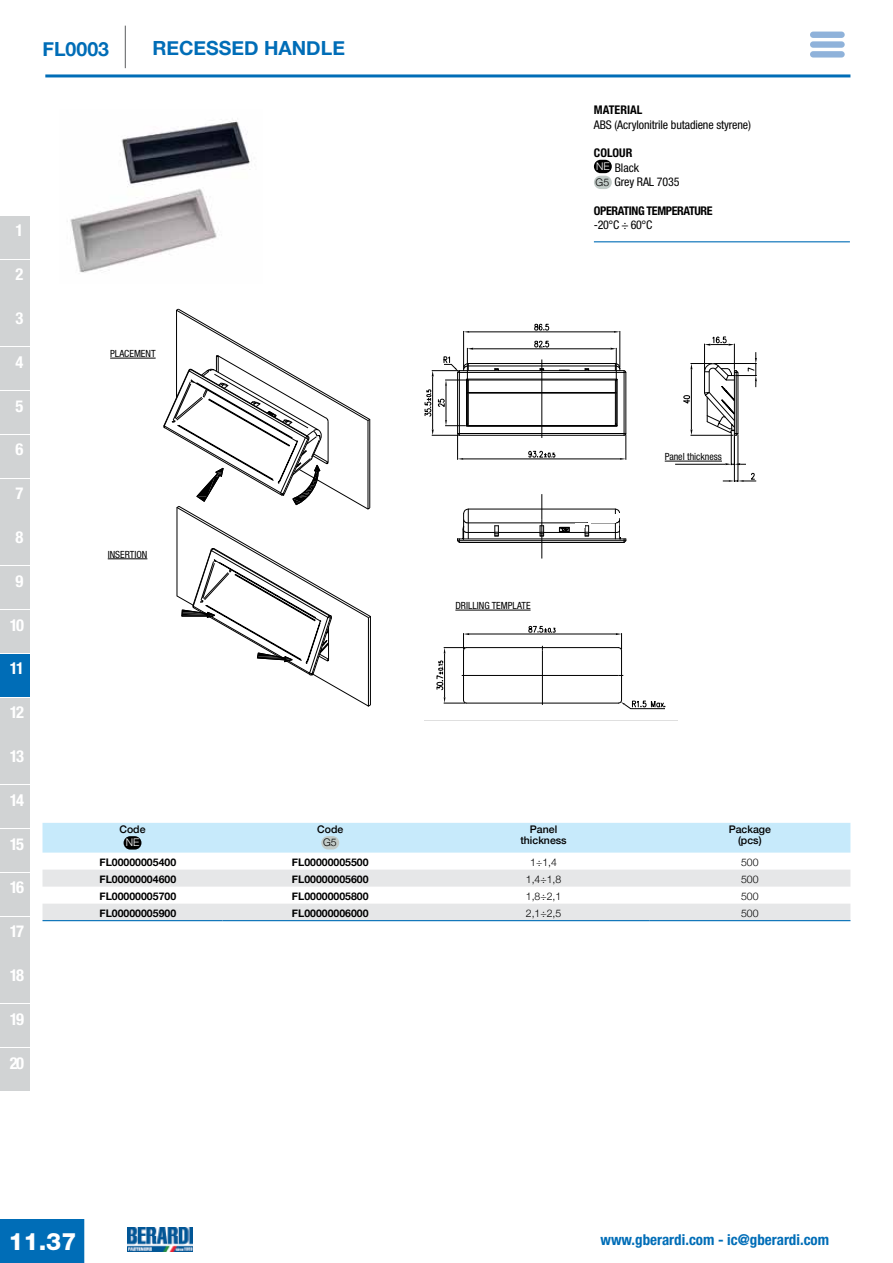
<style>
.page{position:relative;width:893px;height:1263px;background:#fff}
.page>*{position:absolute;margin:0;border:0;box-sizing:border-box;transform-origin:0 0}
.t1{font:800 24px "Helvetica Neue LT Std";color:#fff}
.t2{font:700 19.5px "Helvetica Neue";color:#006db7}
.t3{font:700 condensed 16.5px "Helvetica Neue LTW1 G";letter-spacing:-.09em;color:#fff}
.t4{font:700 condensed 15px "Helvetica Neue LTW1 G";color:#006db7}
.t5{font:condensed 12px/14.7px "Helvetica Neue LTW1 G";letter-spacing:-.01em;color:#000}
.t6{font:700 condensed 12px "Helvetica Neue LTW1 G";letter-spacing:-.03em;color:#000}
.t7{font:700 condensed 12px "Helvetica Neue LTW1 G";color:#000}
.t8{font:700 10.5px "Helvetica Neue";color:#000}
.t9{font:300 10.5px "Helvetica Neue";color:#000}
.t10{font:500 10.5px/10.5px "Helvetica Neue";color:#000;text-align:center}
.t11{font:300 10.5px "Helvetica Neue";color:#fff}
.t12{font:condensed 9.9px "Helvetica Neue LTW1 G";color:#000}
.s1{font-weight:700}
.s2{font-family:"Helvetica Neue";font-weight:300;font-stretch:normal;font-size:10.5px;color:#fff}
.s3{font-family:"Helvetica Neue";font-weight:300;font-stretch:normal;font-size:10.5px}
</style>
<div class="page">
<hr style="left:835px;top:303px;width:1px;height:494px;background:#000">
<hr style="left:98px;top:798px;width:376px;height:1px;background:#000">
<svg style="left:464px;top:327px;width:293px;height:232px"></svg>
<hr style="left:98px;top:816px;width:674px;height:1px;background:#000">
<hr style="left:781px;top:303px;width:1px;height:392px;background:#000">
<hr style="left:790px;top:303px;width:1px;height:392px;background:#000">
<hr style="left:799px;top:303px;width:1px;height:392px;background:#000">
<hr style="left:808px;top:303px;width:1px;height:392px;background:#000">
<hr style="left:734px;top:436px;width:1px;height:46px;background:#000">
<hr style="left:738px;top:434px;width:1px;height:48px;background:#000">
<svg style="left:723px;top:473px;width:33px;height:9px"></svg>
<hr style="left:675px;top:464px;width:50px;height:1px;background:#000">
<svg style="left:676px;top:335px;width:81px;height:130px"></svg>
<svg style="left:163px;top:308px;width:208px;height:362px"></svg>
<hr style="left:463px;top:459px;width:157px;height:1px;background:#000">
<svg style="left:620px;top:433px;width:7px;height:27px"></svg>
<svg style="left:528px;top:451px;width:28px;height:7px"></svg>
<hr style="left:616px;top:348px;width:1px;height:32px;background:#000">
<hr style="left:473px;top:348px;width:137px;height:1px;background:#000">
<svg style="left:424px;top:348px;width:49px;height:112px"></svg>
<svg style="left:610px;top:348px;width:6px;height:2px"></svg>
<svg style="left:534px;top:340px;width:15px;height:8px"></svg>
<hr style="left:463px;top:331px;width:1px;height:36px;background:#000">
<hr style="left:619px;top:331px;width:1px;height:36px;background:#000">
<hr style="left:469px;top:331px;width:145px;height:1px;background:#000">
<svg style="left:614px;top:331px;width:6px;height:2px"></svg>
<svg style="left:534px;top:323px;width:15px;height:8px"></svg>
<div style="left:631px;top:505px;width:134px;height:39px;background:#fff"></div>
<svg style="left:457px;top:494px;width:267px;height:49px"></svg>
<hr style="left:571px;top:525px;width:14px;height:3px;background:#fff">
<svg style="left:98px;top:670px;width:306px;height:129px"></svg>
<hr style="left:892px;top:606px;width:1px;height:114px;background:#000">
<svg style="left:892px;top:606px;width:1px;height:12px"></svg>
<svg style="left:424px;top:563px;width:376px;height:236px"></svg>
<img style="left:67px;top:120px;width:185px;height:153px">
<div style="left:0;top:1219px;width:85px;height:44px;background:#006db7"></div>
<hr style="left:84px;top:1203px;width:2px;height:60px;background:#fff">
<hr style="left:45px;top:74px;width:805px;height:3px;background:#006db7">
<hr style="left:125px;top:26px;width:1px;height:42px;background:#6d6e71">
<div style="left:0;top:216px;width:30px;height:43px;background:#d1d3d4"></div>
<div style="left:0;top:260px;width:30px;height:42px;background:#d1d3d4"></div>
<div style="left:0;top:304px;width:30px;height:42px;background:#d1d3d4"></div>
<div style="left:0;top:347px;width:30px;height:43px;background:#d1d3d4"></div>
<div style="left:0;top:391px;width:30px;height:43px;background:#d1d3d4"></div>
<div style="left:0;top:435px;width:30px;height:42px;background:#d1d3d4"></div>
<div style="left:0;top:479px;width:30px;height:42px;background:#d1d3d4"></div>
<div style="left:0;top:523px;width:30px;height:42px;background:#d1d3d4"></div>
<div style="left:0;top:566px;width:30px;height:43px;background:#d1d3d4"></div>
<div style="left:0;top:610px;width:30px;height:43px;background:#d1d3d4"></div>
<div style="left:0;top:654px;width:30px;height:42px;background:#006db7"></div>
<div style="left:0;top:698px;width:30px;height:42px;background:#d1d3d4"></div>
<div style="left:0;top:742px;width:30px;height:42px;background:#d1d3d4"></div>
<div style="left:0;top:785px;width:30px;height:43px;background:#d1d3d4"></div>
<div style="left:0;top:829px;width:30px;height:43px;background:#d1d3d4"></div>
<div style="left:0;top:873px;width:30px;height:42px;background:#d1d3d4"></div>
<div style="left:0;top:917px;width:30px;height:42px;background:#d1d3d4"></div>
<div style="left:0;top:961px;width:30px;height:42px;background:#d1d3d4"></div>
<div style="left:0;top:1004px;width:30px;height:43px;background:#d1d3d4"></div>
<div style="left:0;top:1048px;width:30px;height:43px;background:#d1d3d4"></div>
<img style="left:128px;top:1228px;width:64px;height:24px">
<div style="left:43px;top:823px;width:807px;height:30px;background:#c7eafb"></div>
<svg style="left:43px;top:870px;width:807px;height:50px"></svg>
<hr style="left:43px;top:920px;width:180px;height:1px;background:#006db7">
<hr style="left:223px;top:920px;width:215px;height:1px;background:#006db7">
<hr style="left:438px;top:920px;width:211px;height:1px;background:#006db7">
<hr style="left:649px;top:920px;width:201px;height:1px;background:#006db7">
<div style="left:124px;top:836px;width:17px;height:13px;background:#000;border-radius:7px"></div>
<div style="left:321px;top:836px;width:18px;height:13px;background:#c1cac7;border-radius:7px"></div>
<div style="left:594px;top:160px;width:18px;height:13px;background:#000;border-radius:7px"></div>
<div style="left:594px;top:176px;width:18px;height:13px;background:#c1cac7;border-radius:7px"></div>
<hr style="left:594px;top:241px;width:256px;height:1px;background:#006db7">
<div style="left:435px;top:589px;width:116px;height:35px;background:#fff"></div>
<hr style="left:455px;top:610px;width:76px;height:1px;background:#000">
<div style="left:651px;top:441px;width:74px;height:22px;background:#fff"></div>
<hr style="left:665px;top:461px;width:57px;height:1px;background:#000">
<div style="left:94px;top:539px;width:78px;height:35px;background:#fff"></div>
<div style="left:91px;top:339px;width:83px;height:34px;background:#fff"></div>
<hr style="left:108px;top:558px;width:39px;height:1px;background:#000">
<hr style="left:110px;top:358px;width:46px;height:1px;background:#000">
<div style="left:810px;top:32px;width:35px;height:6px;background:#8fb2da;border-radius:3px"></div>
<div style="left:810px;top:41px;width:35px;height:7px;background:#8fb2da;border-radius:3px"></div>
<div style="left:810px;top:51px;width:35px;height:7px;background:#8fb2da;border-radius:3px"></div>
<h2 class="t2" style="left:43px;top:34px;width:68px">FL0003</h2>
<h2 class="t2" style="left:152px;top:33px;width:194px">RECESSED HANDLE</h2>
<h3 class="t3" style="left:15px;top:221px;width:9px">1</h3>
<h3 class="t3" style="left:15px;top:264px;width:9px">2</h3>
<h3 class="t3" style="left:15px;top:308px;width:9px">3</h3>
<h3 class="t3" style="left:15px;top:352px;width:9px">4</h3>
<h3 class="t3" style="left:15px;top:396px;width:9px">5</h3>
<h3 class="t3" style="left:15px;top:440px;width:9px">6</h3>
<h3 class="t3" style="left:15px;top:483px;width:9px">7</h3>
<h3 class="t3" style="left:15px;top:527px;width:9px">8</h3>
<h3 class="t3" style="left:15px;top:571px;width:9px">9</h3>
<h3 class="t3" style="left:10px;top:615px;width:16px">10</h3>
<h3 class="t3" style="left:10px;top:658px;width:16px">11</h3>
<h3 class="t3" style="left:10px;top:702px;width:16px">12</h3>
<h3 class="t3" style="left:10px;top:746px;width:16px">13</h3>
<h3 class="t3" style="left:10px;top:790px;width:16px">14</h3>
<h3 class="t3" style="left:10px;top:834px;width:16px">15</h3>
<h3 class="t3" style="left:10px;top:877px;width:16px">16</h3>
<h3 class="t3" style="left:10px;top:921px;width:16px">17</h3>
<h3 class="t3" style="left:10px;top:965px;width:16px">18</h3>
<h3 class="t3" style="left:10px;top:1009px;width:16px">19</h3>
<h3 class="t3" style="left:10px;top:1053px;width:16px">20</h3>
<p class="t12" style="left:110px;top:348px;width:47px">PLACEMENT</p>
<p class="t12" style="left:108px;top:548px;width:41px">INSERTION</p>
<p class="t10" style="left:119px;top:823px;width:28px">Code</p>
<p class="t11" style="left:126px;top:834px;width:15px">NE</p>
<p class="t10" style="left:317px;top:823px;width:28px">Code</p>
<p class="t9" style="left:323px;top:834px;width:15px">G5</p>
<p class="t7" style="left:594px;top:103px;width:50px">MATERIAL</p>
<p class="t5" style="left:594px;top:117px;width:159px">ABS (Acrylonitrile butadiene styrene)</p>
<p class="t5" style="left:594px;top:145px;width:87px"><span class="s1">COLOUR<br></span><span class="s2">NE</span> Black<br><span class="s3">G5</span> Grey RAL 7035</p>
<p class="t6" style="left:594px;top:203px;width:120px">OPERATING TEMPERATURE</p>
<p class="t5" style="left:594px;top:218px;width:60px">-20°C ÷ 60°C</p>
<p class="t12" style="left:455px;top:600px;width:77px">DRILLING TEMPLATE</p>
<p class="t12" style="left:665px;top:451px;width:59px">Panel thickness</p>
<p class="t10" style="left:520px;top:823px;width:48px">Panel thickness</p>
<p class="t10" style="left:729px;top:823px;width:44px">Package (pcs)</p>
<p class="t8" style="left:99px;top:854px;width:78px">FL00000005400</p>
<p class="t8" style="left:292px;top:854px;width:78px">FL00000005500</p>
<p class="t9" style="left:530px;top:854px;width:28px">1÷1,4</p>
<p class="t9" style="left:741px;top:854px;width:19px">500</p>
<p class="t8" style="left:99px;top:871px;width:78px">FL00000004600</p>
<p class="t8" style="left:292px;top:871px;width:78px">FL00000005600</p>
<p class="t9" style="left:526px;top:871px;width:37px">1,4÷1,8</p>
<p class="t9" style="left:741px;top:871px;width:19px">500</p>
<p class="t8" style="left:99px;top:888px;width:78px">FL00000005700</p>
<p class="t8" style="left:292px;top:888px;width:78px">FL00000005800</p>
<p class="t9" style="left:526px;top:888px;width:37px">1,8÷2,1</p>
<p class="t9" style="left:741px;top:888px;width:19px">500</p>
<p class="t8" style="left:99px;top:905px;width:78px">FL00000005900</p>
<p class="t8" style="left:292px;top:905px;width:78px">FL00000006000</p>
<p class="t9" style="left:526px;top:905px;width:37px">2,1÷2,5</p>
<p class="t9" style="left:741px;top:905px;width:19px">500</p>
<h1 class="t1" style="left:8px;top:1227px;width:70px">11.37</h1>
<h3 class="t4" style="left:600px;top:1231px;width:230px">www.gberardi.com - ic@gberardi.com</h3>
</div>
